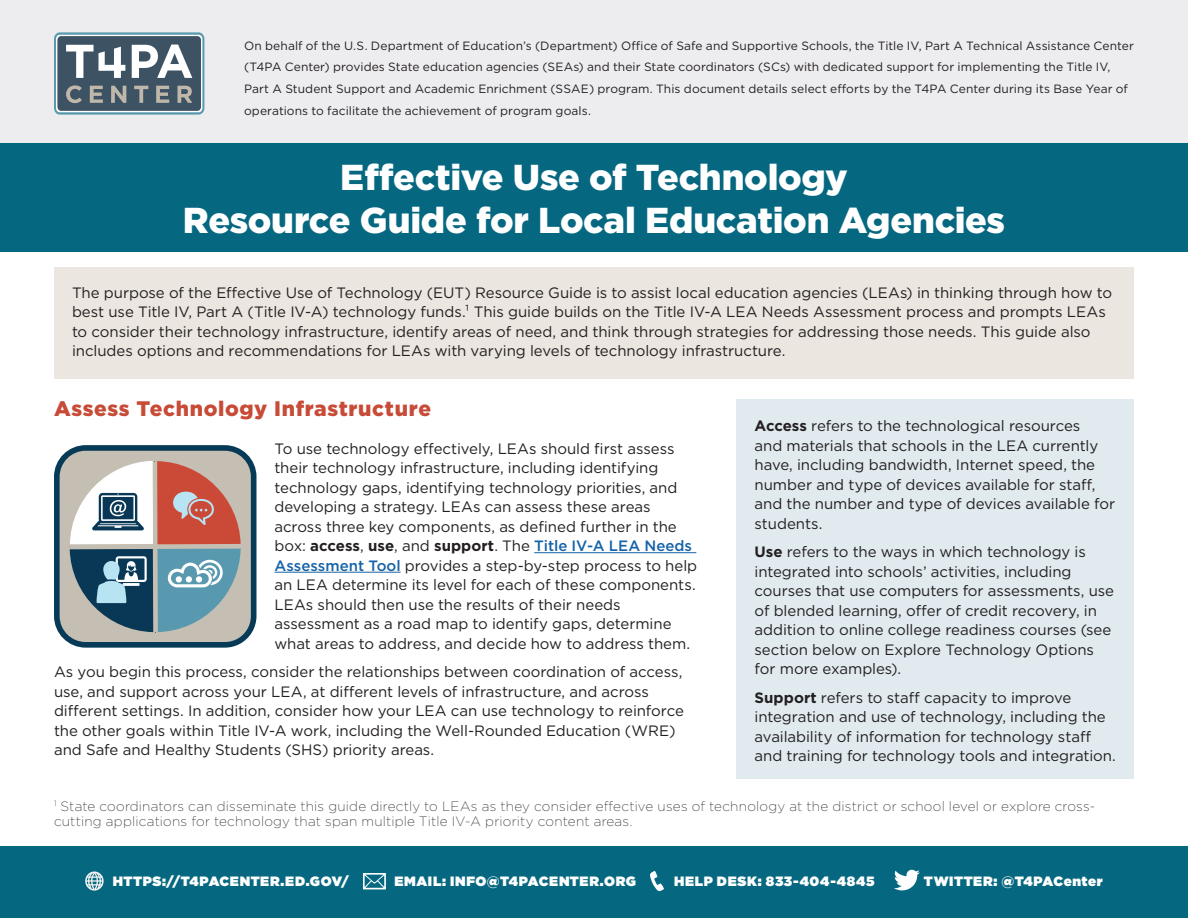
<style>
.page{position:relative;width:1188px;height:918px;background:#fff}
.page>*{position:absolute;margin:0;border:0;box-sizing:border-box;transform-origin:0 0}
.t1{font:900 36px/43.2px "Gotham";letter-spacing:-.01em;color:#fff;text-align:center}
.t2{font:900 21px "Gotham";letter-spacing:.03em;color:#c74b37}
.t3{font:15px/19.5px "Gotham";letter-spacing:-.005em;color:#231f20}
.t4{font:200 13.5px/15px "Gotham";letter-spacing:.015em;color:#231f20}
.t5{font:900 13.5px "Gotham";letter-spacing:.045em;color:#fff}
.t6{font:12px/21.6px "Gotham";letter-spacing:.005em;color:#231f20}
.s1{font-weight:700}
.s2{font-weight:500;color:#1663a7}
</style>
<div class="page">
<div style="left:0;top:0;width:1188px;height:143px;background:#edecee"></div>
<svg style="left:54px;top:32px;width:150px;height:83px;background:#738590"></svg>
<div style="left:54px;top:268px;width:1080px;height:111px;background:#ece6e0"></div>
<div style="left:0;top:143px;width:1188px;height:109px;background:#056880"></div>
<div style="left:0;top:846px;width:1188px;height:72px;background:#056880"></div>
<hr style="left:534px;top:552px;width:162px;height:1px;background:#1663a7">
<hr style="left:274px;top:572px;width:127px;height:1px;background:#1663a7">
<div style="left:737px;top:399px;width:397px;height:380px;background:#e0eaef"></div>
<svg style="left:54px;top:445px;width:202px;height:203px;background:#96989b"></svg>
<div style="left:196px;top:576px;width:6px;height:7px;background:#fff;border-radius:50%"></div>
<svg style="left:894px;top:870px;width:26px;height:20px"></svg>
<svg style="left:363px;top:873px;width:23px;height:16px"></svg>
<svg style="left:85px;top:872px;width:19px;height:19px"></svg>
<svg style="left:650px;top:871px;width:14px;height:20px"></svg>
<p class="t6" style="left:244px;top:34px;width:891px">On behalf of the U.S. Department of Education’s (Department) Office of Safe and Supportive Schools, the Title IV, Part A Technical Assistance Center (T4PA Center) provides State education agencies (SEAs) and their State coordinators (SCs) with dedicated support for implementing the Title IV, Part A Student Support and Academic Enrichment (SSAE) program. This document details select efforts by the T4PA Center during its Base Year of operations to facilitate the achievement of program goals.</p>
<h1 class="t1" style="left:183px;top:155px;width:824px">Effective Use of Technology<br>Resource Guide for Local Education Agencies</h1>
<p class="t3" style="left:72px;top:282px;width:1042px">The purpose of the Effective Use of Technology (EUT) Resource Guide is to assist local education agencies (LEAs) in thinking through how to best use Title IV, Part A (Title IV-A) technology funds.¹ This guide builds on the Title IV-A LEA Needs Assessment process and prompts LEAs to consider their technology infrastructure, identify areas of need, and think through strategies for addressing those needs. This guide also includes options and recommendations for LEAs with varying levels of technology infrastructure.</p>
<h2 class="t2" style="left:54px;top:394px;width:379px">Assess Technology Infrastructure</h2>
<p class="t3" style="left:274px;top:438px;width:424px">To use technology effectively, LEAs should first assess their technology infrastructure, including identifying technology gaps, identifying technology priorities, and developing a strategy. LEAs can assess these areas across three key components, as defined further in the box: <span class="s1">access</span>, <span class="s1">use</span>, and <span class="s1">support</span>. The <span class="s2">Title IV-A LEA Needs Assessment Tool</span> provides a step-by-step process to help an LEA determine its level for each of these components.<br>LEAs should then use the results of their needs assessment as a road map to identify gaps, determine what areas to address, and decide how to address them.</p>
<p class="t3" style="left:54px;top:662px;width:631px">As you begin this process, consider the relationships between coordination of access, use, and support across your LEA, at different levels of infrastructure, and across different settings. In addition, consider how your LEA can use technology to reinforce the other goals within Title IV-A work, including the Well-Rounded Education (WRE) and Safe and Healthy Students (SHS) priority areas.</p>
<p class="t3" style="left:755px;top:416px;width:362px"><span class="s1">Access</span> refers to the technological resources<br>and materials that schools in the LEA currently have, including bandwidth, Internet speed, the number and type of devices available for staff, and the number and type of devices available for students.</p>
<p class="t3" style="left:755px;top:542px;width:361px"><span class="s1">Use</span> refers to the ways in which technology is integrated into schools’ activities, including courses that use computers for assessments, use of blended learning, offer of credit recovery, in addition to online college readiness courses (see section below on Explore Technology Options for more examples).</p>
<p class="t3" style="left:755px;top:688px;width:363px"><span class="s1">Support</span> refers to staff capacity to improve integration and use of technology, including the availability of information for technology staff and training for technology tools and integration.</p>
<p class="t4" style="left:54px;top:798px;width:1043px"><sup>1</sup> State coordinators can disseminate this guide directly to LEAs as they consider effective uses of technology at the district or school level or explore cross&shy;cutting applications for technology that span multiple Title IV-A priority content areas.</p>
<p class="t5" style="left:113px;top:871px;width:238px">HTTPS://T4PACENTER.ED.GOV/</p>
<p class="t5" style="left:394px;top:871px;width:243px">EMAIL: INFO@T4PACENTER.ORG</p>
<p class="t5" style="left:674px;top:871px;width:202px">HELP DESK: 833-404-4845</p>
<p class="t5" style="left:924px;top:871px;width:180px">TWITTER: @T4PACenter</p>
</div>
